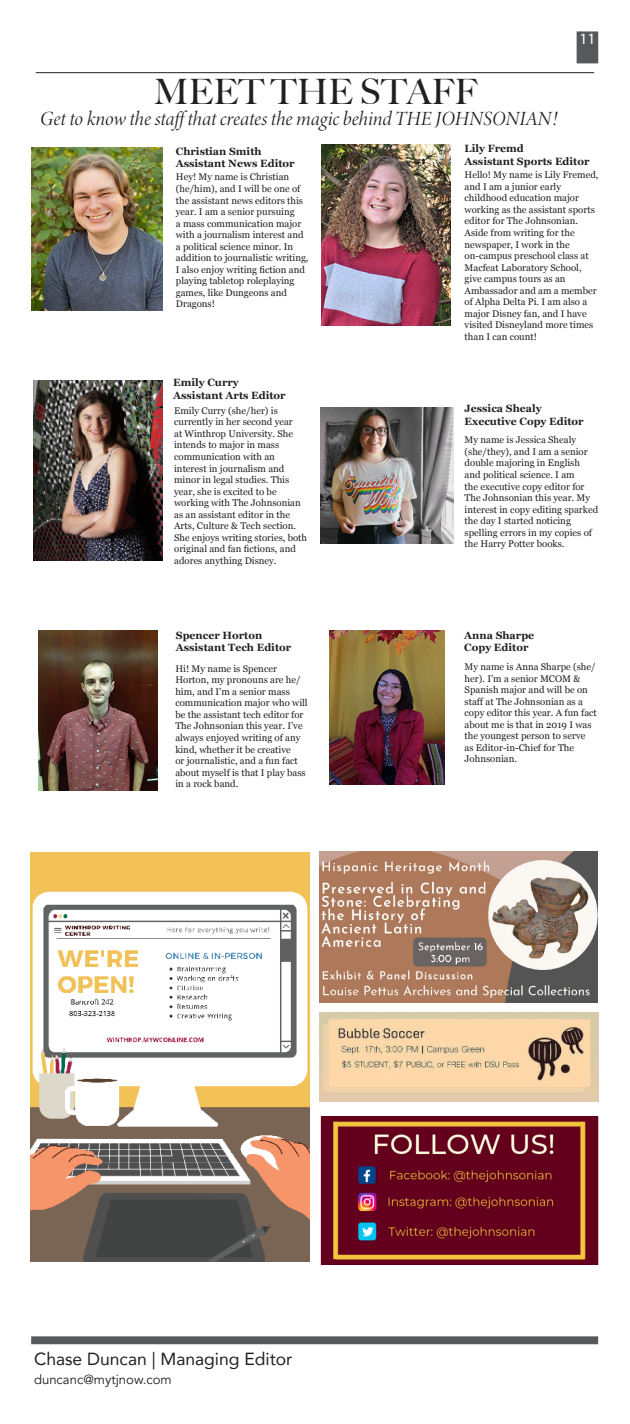
<style>
.page{position:relative;width:630px;height:1424px;background:#fff}
.page>*{position:absolute;margin:0;border:0;box-sizing:border-box;transform-origin:0 0}
.t1{font:500 35px "Big Caslon";color:#231f20}
.t2{font:italic 20.12px "Minion Variable Concept";color:#231f20}
.t3{font:17.5px "Avenir";color:#231f20}
.t4{font:15.75px "Myriad Pro";color:#fff}
.t5{font:13.12px "Avenir";color:#231f20}
.t6{font:700 10.5px "Georgia";color:#231f20}
.t7{font:9.62px/11.5px "Georgia";color:#231f20}
</style>
<div class="page">
<hr style="left:36px;top:72px;width:558px;height:1px;background:#231f20">
<div style="left:577px;top:32px;width:21px;height:31px;background:#57585a"></div>
<div style="left:31px;top:1336px;width:567px;height:8px;background:#57585a"></div>
<img style="left:32px;top:147px;width:131px;height:163px">
<img style="left:38px;top:631px;width:120px;height:159px">
<img style="left:321px;top:144px;width:130px;height:181px">
<img style="left:329px;top:631px;width:116px;height:153px">
<img style="left:34px;top:380px;width:129px;height:181px">
<img style="left:320px;top:852px;width:278px;height:150px">
<img style="left:31px;top:853px;width:278px;height:409px">
<img style="left:320px;top:1012px;width:278px;height:90px">
<img style="left:320px;top:1117px;width:278px;height:147px">
<img style="left:320px;top:407px;width:134px;height:136px">
<p class="t1" style="left:154px;top:63px;width:325px">MEET THE STAFF</p>
<p class="t2" style="left:40px;top:104px;width:519px">Get to know the staffthat creates the magic behind THE JOHNSONIAN!</p>
<p class="t4" style="left:579px;top:29px;width:18px">11</p>
<p class="t6" style="left:176px;top:143px;width:87px">Christian Smith</p>
<p class="t6" style="left:176px;top:156px;width:120px">Assistant News Editor</p>
<p class="t7" style="left:176px;top:171px;width:134px">Hey! My name is Christian (he/him), and I will be one of the assistant news editors this year. I am a senior pursuing<br>a mass communication major with a journalism interest and a political science minor. In addition to journalistic writing,<br>I also enjoy writing fiction and playing tabletop roleplaying games, like Dungeons and<br>Dragons!</p>
<p class="t6" style="left:173px;top:374px;width:67px">Emily Curry</p>
<p class="t6" style="left:173px;top:387px;width:114px">Assistant Arts Editor</p>
<p class="t7" style="left:174px;top:404px;width:135px">Emily Curry (she/her) is currently in her second year<br>at Winthrop University. She intends to major in mass communication with an interest in journalism and minor in legal studies. This year, she is excited to be working with The Johnsonian as an assistant editor in the<br>Arts, Culture &amp; Tech section.<br>She enjoys writing stories, both original and fan fictions, and adores anything Disney.</p>
<p class="t6" style="left:176px;top:627px;width:88px">Spencer Horton</p>
<p class="t6" style="left:176px;top:640px;width:117px">Assistant Tech Editor</p>
<p class="t7" style="left:175px;top:662px;width:134px">Hi! My name is Spencer<br>Horton, my pronouns are he/ him, and I’m a senior mass communication major who will be the assistant tech editor for<br>The Johnsonian this year. I’ve always enjoyed writing of any kind, whether it be creative<br>or journalistic, and a fun fact about myself is that I play bass in a rock band.</p>
<p class="t6" style="left:465px;top:140px;width:61px">Lily Fremd</p>
<p class="t6" style="left:465px;top:153px;width:126px">Assistant Sports Editor</p>
<p class="t7" style="left:465px;top:169px;width:135px">Hello! My name is Lily Fremed, and I am a junior early childhood education major working as the assistant sports editor for The Johnsonian.<br>Aside from writing for the newspaper, I work in the on-campus preschool class at<br>Macfeat Laboratory School, give campus tours as an<br>Ambassador and am a member of Alpha Delta Pi. I am also a major Disney fan, and I have visited Disneyland more times than I can count!</p>
<p class="t6" style="left:465px;top:401px;width:78px">Jessica Shealy</p>
<p class="t6" style="left:465px;top:413px;width:121px">Executive Copy Editor</p>
<p class="t7" style="left:465px;top:434px;width:135px">My name is Jessica Shealy (she/they), and I am a senior double majoring in English and political science. I am<br>the executive copy editor for<br>The Johnsonian this year. My interest in copy editing sparked the day I started noticing spelling errors in my copies of the Harry Potter books.</p>
<p class="t6" style="left:464px;top:627px;width:71px">Anna Sharpe</p>
<p class="t6" style="left:464px;top:640px;width:66px">Copy Editor</p>
<p class="t7" style="left:465px;top:660px;width:134px">My name is Anna Sharpe (she/ her). I’m a senior MCOM &amp;<br>Spanish major and will be on staff at The Johnsonian as a copy editor this year. A fun fact about me is that in 2019 I was the youngest person to serve<br>as Editor-in-Chief for The<br>Johnsonian.</p>
<p class="t3" style="left:34px;top:1345px;width:260px">Chase Duncan | Managing Editor</p>
<p class="t5" style="left:34px;top:1372px;width:139px">duncanc@mytjnow.com</p>
</div>
